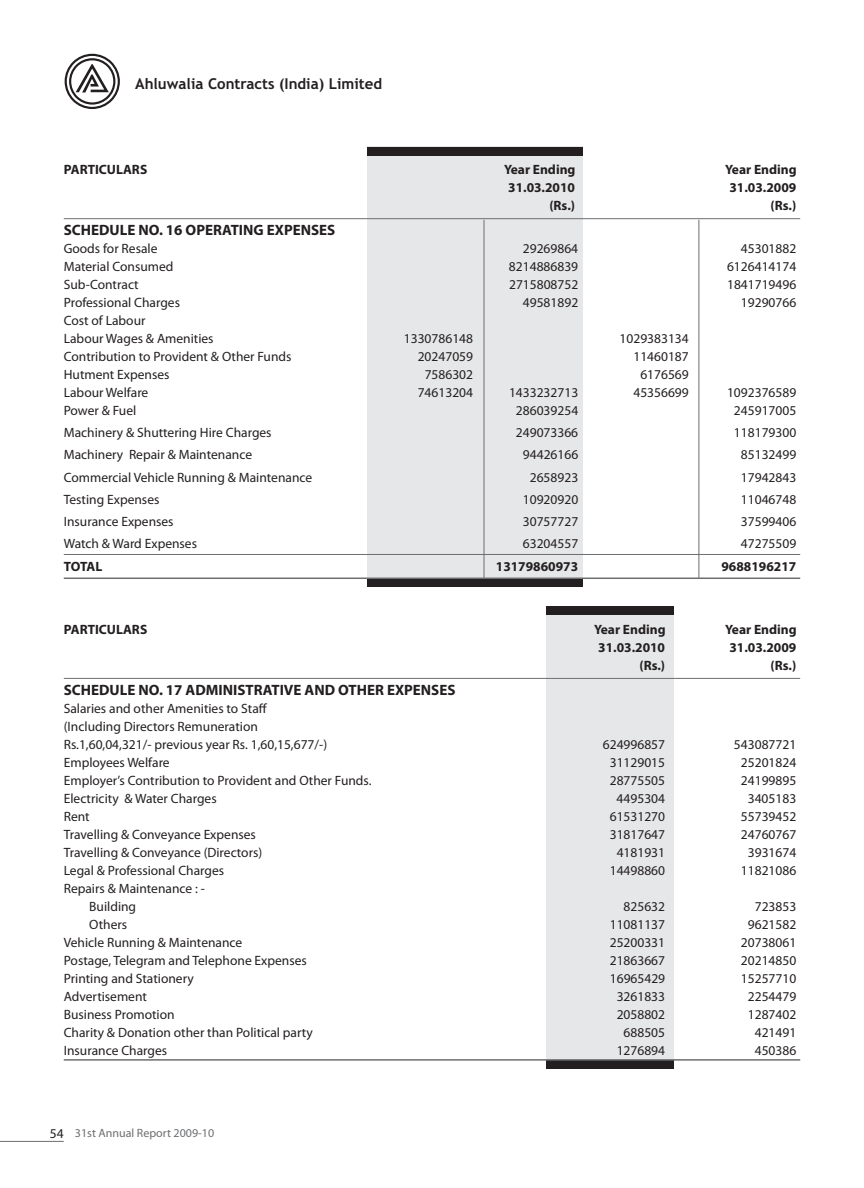
<style>
.page{position:relative;width:864px;height:1188px;background:#fff}
.page>*{position:absolute;margin:0;border:0;box-sizing:border-box;transform-origin:0 0}
.t1{font:700 15px "Myriad Pro";color:#231f20}
.t2{font:700 15px "Trebuchet MS";color:#231f20}
.t3{font:13.5px/18px "Myriad Pro";color:#231f20}
.t4{font:700 13.5px "Myriad Pro";color:#231f20}
.t5{font:12px "Myriad Pro";color:#6d6e70}
.s1{font-size:13.5px;color:#231f20}
</style>
<div class="page">
<svg style="left:65px;top:54px;width:55px;height:55px"></svg>
<hr style="left:0;top:1141px;width:64px;height:1px;background:#6d6e70">
<div style="left:367px;top:147px;width:216px;height:437px;background:#e6e7e8"></div>
<div style="left:367px;top:147px;width:216px;height:9px;background:#231f20"></div>
<hr style="left:64px;top:218px;width:736px;height:1px;background:#6d6e70">
<hr style="left:64px;top:554px;width:736px;height:1px;background:#6d6e70">
<div style="left:367px;top:578px;width:216px;height:9px;background:#231f20"></div>
<hr style="left:64px;top:578px;width:736px;height:1px;background:#6d6e70">
<hr style="left:484px;top:220px;width:1px;height:358px;background:#6d6e70">
<div style="left:546px;top:607px;width:127px;height:462px;background:#e6e7e8"></div>
<div style="left:546px;top:607px;width:127px;height:8px;background:#231f20"></div>
<div style="left:546px;top:1060px;width:127px;height:9px;background:#231f20"></div>
<hr style="left:64px;top:678px;width:736px;height:1px;background:#6d6e70">
<hr style="left:64px;top:1059px;width:736px;height:2px;background:#6d6e70">
<hr style="left:699px;top:220px;width:1px;height:358px;background:#6d6e70">
<p class="t2" style="left:135px;top:76px;width:248px">Ahluwalia Contracts (India) Limited</p>
<p class="t4" style="left:64px;top:165px;width:85px">PARTICULARS</p>
<p class="t4" style="left:504px;top:165px;width:73px">Year Ending</p>
<p class="t4" style="left:725px;top:165px;width:73px">Year Ending</p>
<p class="t4" style="left:508px;top:183px;width:68px">31.03.2010</p>
<p class="t4" style="left:729px;top:183px;width:68px">31.03.2009</p>
<p class="t4" style="left:549px;top:201px;width:27px">(Rs.)</p>
<p class="t4" style="left:771px;top:201px;width:27px">(Rs.)</p>
<p class="t1" style="left:64px;top:224px;width:273px">SCHEDULE NO. 16 OPERATING EXPENSES</p>
<p class="t3" style="left:64px;top:240px;width:95px">Goods for Resale</p>
<p class="t3" style="left:523px;top:240px;width:57px">29269864</p>
<p class="t3" style="left:741px;top:240px;width:57px">45301882</p>
<p class="t3" style="left:64px;top:258px;width:111px">Material Consumed</p>
<p class="t3" style="left:509px;top:258px;width:71px">8214886839</p>
<p class="t3" style="left:727px;top:258px;width:71px">6126414174</p>
<p class="t3" style="left:64px;top:276px;width:76px">Sub-Contract</p>
<p class="t3" style="left:509px;top:276px;width:71px">2715808752</p>
<p class="t3" style="left:727px;top:276px;width:71px">1841719496</p>
<p class="t3" style="left:64px;top:294px;width:118px">Professional Charges</p>
<p class="t3" style="left:523px;top:294px;width:57px">49581892</p>
<p class="t3" style="left:741px;top:294px;width:57px">19290766</p>
<p class="t3" style="left:64px;top:312px;width:151px">Cost of Labour<br>Labour Wages &amp; Amenities</p>
<p class="t3" style="left:404px;top:330px;width:71px">1330786148</p>
<p class="t3" style="left:620px;top:330px;width:71px">1029383134</p>
<p class="t3" style="left:64px;top:348px;width:229px">Contribution to Provident &amp; Other Funds</p>
<p class="t3" style="left:418px;top:348px;width:57px">20247059</p>
<p class="t3" style="left:633px;top:348px;width:57px">11460187</p>
<p class="t3" style="left:64px;top:366px;width:107px">Hutment Expenses</p>
<p class="t3" style="left:425px;top:366px;width:50px">7586302</p>
<p class="t3" style="left:640px;top:366px;width:50px">6176569</p>
<p class="t3" style="left:64px;top:384px;width:86px">Labour Welfare</p>
<p class="t3" style="left:418px;top:384px;width:57px">74613204</p>
<p class="t3" style="left:509px;top:384px;width:71px">1433232713</p>
<p class="t3" style="left:633px;top:384px;width:57px">45356699</p>
<p class="t3" style="left:727px;top:384px;width:71px">1092376589</p>
<p class="t3" style="left:64px;top:402px;width:74px">Power &amp; Fuel</p>
<p class="t3" style="left:516px;top:402px;width:64px">286039254</p>
<p class="t3" style="left:734px;top:402px;width:64px">245917005</p>
<p class="t3" style="left:64px;top:424px;width:209px">Machinery &amp; Shuttering Hire Charges</p>
<p class="t3" style="left:516px;top:424px;width:64px">249073366</p>
<p class="t3" style="left:734px;top:424px;width:64px">118179300</p>
<p class="t3" style="left:64px;top:447px;width:190px">Machinery Repair &amp; Maintenance</p>
<p class="t3" style="left:523px;top:447px;width:57px">94426166</p>
<p class="t3" style="left:741px;top:447px;width:57px">85132499</p>
<p class="t3" style="left:64px;top:469px;width:250px">Commercial Vehicle Running &amp; Maintenance</p>
<p class="t3" style="left:530px;top:469px;width:50px">2658923</p>
<p class="t3" style="left:741px;top:469px;width:57px">17942843</p>
<p class="t3" style="left:64px;top:491px;width:97px">Testing Expenses</p>
<p class="t3" style="left:523px;top:491px;width:57px">10920920</p>
<p class="t3" style="left:741px;top:491px;width:57px">11046748</p>
<p class="t3" style="left:64px;top:513px;width:111px">Insurance Expenses</p>
<p class="t3" style="left:523px;top:513px;width:57px">30757727</p>
<p class="t3" style="left:741px;top:513px;width:57px">37599406</p>
<p class="t3" style="left:64px;top:536px;width:135px">Watch &amp; Ward Expenses</p>
<p class="t3" style="left:523px;top:536px;width:57px">63204557</p>
<p class="t3" style="left:741px;top:536px;width:57px">47275509</p>
<p class="t4" style="left:64px;top:561px;width:40px">TOTAL</p>
<p class="t4" style="left:496px;top:561px;width:84px">13179860973</p>
<p class="t4" style="left:721px;top:561px;width:76px">9688196217</p>
<p class="t4" style="left:64px;top:624px;width:85px">PARTICULARS</p>
<p class="t4" style="left:594px;top:624px;width:73px">Year Ending</p>
<p class="t4" style="left:725px;top:624px;width:73px">Year Ending</p>
<p class="t4" style="left:598px;top:642px;width:68px">31.03.2010</p>
<p class="t4" style="left:729px;top:642px;width:68px">31.03.2009</p>
<p class="t4" style="left:639px;top:660px;width:27px">(Rs.)</p>
<p class="t4" style="left:771px;top:660px;width:27px">(Rs.)</p>
<p class="t1" style="left:64px;top:684px;width:393px">SCHEDULE NO. 17 ADMINISTRATIVE AND OTHER EXPENSES</p>
<p class="t3" style="left:64px;top:700px;width:265px">Salaries and other Amenities to Staff (Including Directors Remuneration<br>Rs.1,60,04,321/- previous year Rs. 1,60,15,677/-)</p>
<p class="t3" style="left:603px;top:736px;width:64px">624996857</p>
<p class="t3" style="left:734px;top:736px;width:64px">543087721</p>
<p class="t3" style="left:64px;top:754px;width:107px">Employees Welfare</p>
<p class="t3" style="left:610px;top:754px;width:57px">31129015</p>
<p class="t3" style="left:741px;top:754px;width:57px">25201824</p>
<p class="t3" style="left:64px;top:772px;width:309px">Employer’s Contribution to Provident and Other Funds.</p>
<p class="t3" style="left:610px;top:772px;width:57px">28775505</p>
<p class="t3" style="left:741px;top:772px;width:57px">24199895</p>
<p class="t3" style="left:64px;top:790px;width:154px">Electricity &amp; Water Charges</p>
<p class="t3" style="left:617px;top:790px;width:50px">4495304</p>
<p class="t3" style="left:748px;top:790px;width:50px">3405183</p>
<p class="t3" style="left:64px;top:808px;width:27px">Rent</p>
<p class="t3" style="left:610px;top:808px;width:57px">61531270</p>
<p class="t3" style="left:741px;top:808px;width:57px">55739452</p>
<p class="t3" style="left:64px;top:826px;width:194px">Travelling &amp; Conveyance Expenses</p>
<p class="t3" style="left:610px;top:826px;width:57px">31817647</p>
<p class="t3" style="left:741px;top:826px;width:57px">24760767</p>
<p class="t3" style="left:64px;top:844px;width:200px">Travelling &amp; Conveyance (Directors)</p>
<p class="t3" style="left:617px;top:844px;width:50px">4181931</p>
<p class="t3" style="left:748px;top:844px;width:50px">3931674</p>
<p class="t3" style="left:64px;top:862px;width:162px">Legal &amp; Professional Charges</p>
<p class="t3" style="left:610px;top:862px;width:57px">14498860</p>
<p class="t3" style="left:741px;top:862px;width:57px">11821086</p>
<p class="t3" style="left:89px;top:880px;width:117px;text-indent:-26px">Repairs &amp; Maintenance : -<br>Building</p>
<p class="t3" style="left:624px;top:898px;width:43px">825632</p>
<p class="t3" style="left:755px;top:898px;width:43px">723853</p>
<p class="t3" style="left:89px;top:916px;width:40px">Others</p>
<p class="t3" style="left:610px;top:916px;width:57px">11081137</p>
<p class="t3" style="left:748px;top:916px;width:50px">9621582</p>
<p class="t3" style="left:64px;top:934px;width:180px">Vehicle Running &amp; Maintenance</p>
<p class="t3" style="left:610px;top:934px;width:57px">25200331</p>
<p class="t3" style="left:741px;top:934px;width:57px">20738061</p>
<p class="t3" style="left:64px;top:952px;width:245px">Postage, Telegram and Telephone Expenses</p>
<p class="t3" style="left:610px;top:952px;width:57px">21863667</p>
<p class="t3" style="left:741px;top:952px;width:57px">20214850</p>
<p class="t3" style="left:64px;top:970px;width:132px">Printing and Stationery</p>
<p class="t3" style="left:610px;top:970px;width:57px">16965429</p>
<p class="t3" style="left:741px;top:970px;width:57px">15257710</p>
<p class="t3" style="left:64px;top:988px;width:85px">Advertisement</p>
<p class="t3" style="left:617px;top:988px;width:50px">3261833</p>
<p class="t3" style="left:748px;top:988px;width:50px">2254479</p>
<p class="t3" style="left:64px;top:1006px;width:112px">Business Promotion</p>
<p class="t3" style="left:617px;top:1006px;width:50px">2058802</p>
<p class="t3" style="left:748px;top:1006px;width:50px">1287402</p>
<p class="t3" style="left:64px;top:1024px;width:251px">Charity &amp; Donation other than Political party</p>
<p class="t3" style="left:624px;top:1024px;width:43px">688505</p>
<p class="t3" style="left:755px;top:1024px;width:43px">421491</p>
<p class="t3" style="left:64px;top:1042px;width:105px">Insurance Charges</p>
<p class="t3" style="left:617px;top:1042px;width:50px">1276894</p>
<p class="t3" style="left:755px;top:1042px;width:43px">450386</p>
<p class="t5" style="left:50px;top:1128px;width:166px"><span class="s1">54</span> 31st Annual Report 2009-10</p>
</div>
